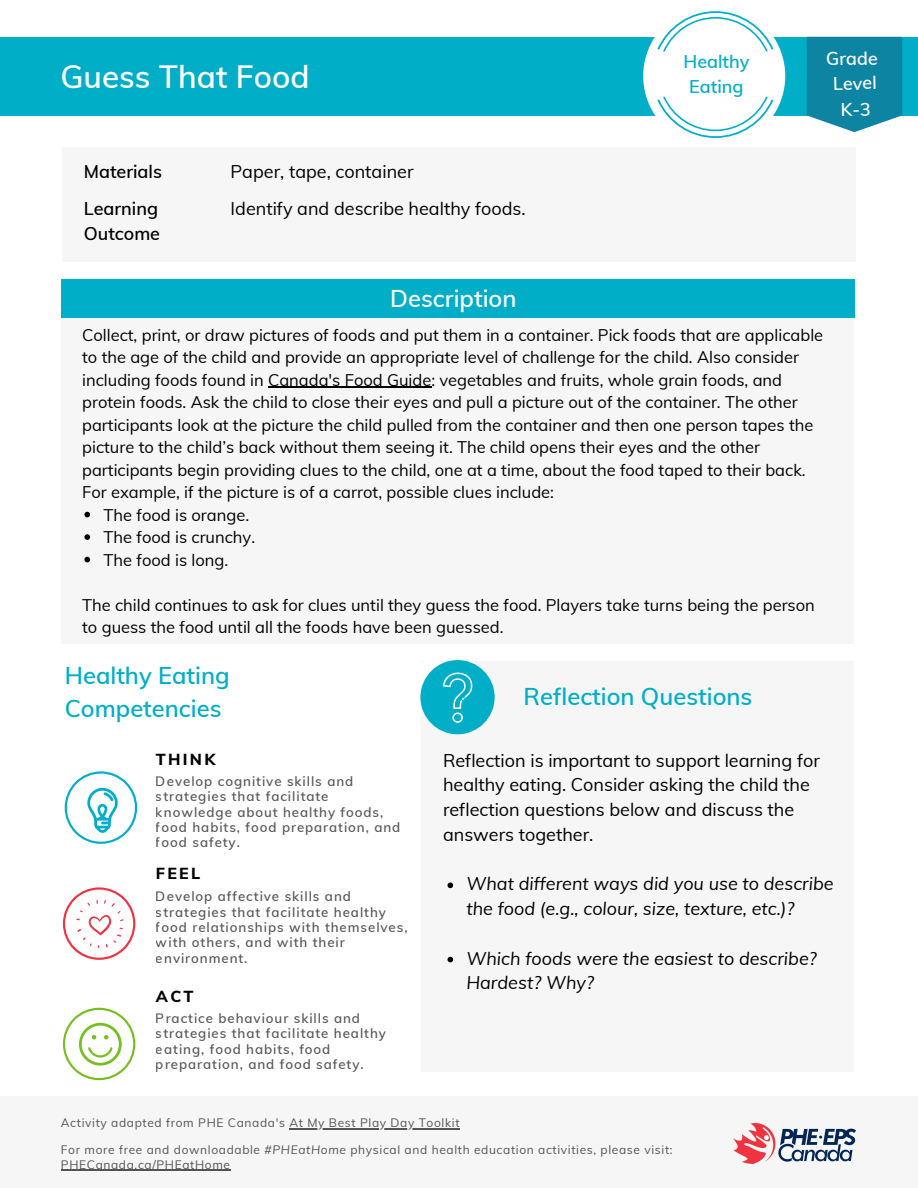
<style>
.page{position:relative;width:918px;height:1188px;background:#fff}
.page>*{position:absolute;margin:0;border:0;box-sizing:border-box;transform-origin:0 0}
.t1{font:600 31.5px "Muli";color:#fff}
.t2{font:600 23.7px/32.7px "Muli";color:#00aec7}
.t3{font:600 23.7px "Muli";color:#fff}
.t4{font:18px/24.8px "Muli";color:#000}
.t5{font:italic 18px/24.8px "Muli";color:#000}
.t6{font:600 18px/37.2px "Muli";color:#000}
.t7{font:600 18px/25px "Muli";color:#00aec7;text-align:center}
.t8{font:600 18px/25.5px "Muli";color:#fff;text-align:center}
.t9{font:16.5px/22.5px "Muli";color:#000}
.t10{font:800 16.05px "Muli";letter-spacing:.14em;color:#000}
.t11{font:600 13.35px/15.5px "Muli";letter-spacing:.07em;color:#545454}
.t12{font:12px/14.1px "Muli";letter-spacing:.055em;color:#545454}
.s1{font-style:italic}
</style>
<div class="page">
<div style="left:0;top:37px;width:918px;height:79px;background:#00aec7"></div>
<div style="left:62px;top:147px;width:794px;height:115px;background:#f6f6f6"></div>
<svg style="left:807px;top:37px;width:95px;height:95px;background:#218ea9"></svg>
<div style="left:0;top:1096px;width:918px;height:92px;background:#f6f6f6"></div>
<img style="left:734px;top:1123px;width:121px;height:41px">
<div style="left:61px;top:317px;width:793px;height:327px;background:#f6f6f6"></div>
<div style="left:61px;top:280px;width:793px;height:38px;background:#00aec7"></div>
<div style="left:422px;top:661px;width:432px;height:411px;background:#f6f6f6"></div>
<div style="left:420px;top:660px;width:75px;height:74px;background:#00aec7;border-radius:50%"></div>
<svg style="left:420px;top:660px;width:53px;height:63px"></svg>
<svg style="left:84px;top:512px;width:6px;height:5px"></svg>
<svg style="left:84px;top:534px;width:6px;height:6px"></svg>
<svg style="left:84px;top:557px;width:6px;height:5px"></svg>
<hr style="left:268px;top:387px;width:163px;height:1px;background:#000">
<svg style="left:448px;top:883px;width:5px;height:5px"></svg>
<svg style="left:448px;top:957px;width:5px;height:5px"></svg>
<hr style="left:61px;top:1170px;width:170px;height:1px;background:#545454">
<svg style="left:643px;top:11px;width:142px;height:127px"></svg>
<svg style="left:63px;top:887px;width:72px;height:73px"></svg>
<svg style="left:63px;top:1008px;width:72px;height:72px"></svg>
<svg style="left:65px;top:771px;width:72px;height:73px"></svg>
<hr style="left:289px;top:1128px;width:171px;height:1px;background:#545454">
<h1 class="t1" style="left:60px;top:56px;width:251px">Guess That Food</h1>
<p class="t6" style="left:84px;top:152px;width:80px">Materials<br>Learning</p>
<p class="t6" style="left:84px;top:214px;width:78px">Outcome</p>
<p class="t4" style="left:231px;top:152px;width:297px;line-height:37.2px">Paper, tape, container<br>Identify and describe healthy foods.</p>
<h2 class="t3" style="left:390px;top:283px;width:128px">Description</h2>
<p class="t7" style="left:683px;top:49px;width:67px">Healthy<br>Eating</p>
<p class="t8" style="left:826px;top:46px;width:53px;rotate:-1deg">Grade<br>Level<br>K-3</p>
<p class="t9" style="left:82px;top:323px;width:743px">Collect, print, or draw pictures of foods and put them in a container. Pick foods that are applicable to the age of the child and provide an appropriate level of challenge for the child. Also consider including foods found in Canada's Food Guide: vegetables and fruits, whole grain foods, and protein foods. Ask the child to close their eyes and pull a picture out of the container. The other participants look at the picture the child pulled from the container and then one person tapes the picture to the child’s back without them seeing it. The child opens their eyes and the other participants begin providing clues to the child, one at a time, about the food taped to their back.<br>For example, if the picture is of a carrot, possible clues include:</p>
<p class="t9" style="left:104px;top:503px;width:153px">The food is orange.<br>The food is crunchy.<br>The food is long.</p>
<p class="t9" style="left:82px;top:593px;width:734px">The child continues to ask for clues until they guess the food. Players take turns being the person to guess the food until all the foods have been guessed.</p>
<h2 class="t2" style="left:65px;top:659px;width:167px">Healthy Eating<br>Competencies</h2>
<p class="t10" style="left:156px;top:748px;width:61px">THINK</p>
<p class="t11" style="left:156px;top:773px;width:246px">Develop cognitive skills and strategies that facilitate knowledge about healthy foods, food habits, food preparation, and food safety.</p>
<p class="t10" style="left:156px;top:863px;width:46px">FEEL</p>
<p class="t11" style="left:156px;top:888px;width:253px">Develop affective skills and strategies that facilitate healthy food relationships with themselves, with others, and with their environment.</p>
<p class="t10" style="left:156px;top:985px;width:39px">ACT</p>
<p class="t11" style="left:156px;top:1010px;width:232px">Practice behaviour skills and strategies that facilitate healthy eating, food habits, food preparation, and food safety.</p>
<h2 class="t2" style="left:524px;top:680px;width:230px">Reflection Questions</h2>
<p class="t4" style="left:443px;top:747px;width:378px">Reflection is important to support learning for healthy eating. Consider asking the child the reflection questions below and discuss the answers together.</p>
<p class="t5" style="left:466px;top:871px;width:369px">What different ways did you use to describe the food (e.g., colour, size, texture, etc.)?</p>
<p class="t5" style="left:466px;top:945px;width:352px">Which foods were the easiest to describe?<br>Hardest? Why?</p>
<p class="t12" style="left:61px;top:1116px;width:400px">Activity adapted from PHE Canada's At My Best Play Day Toolkit</p>
<p class="t12" style="left:61px;top:1143px;width:613px">For more free and downloadable <span class="s1">#PHEatHome</span> physical and health education activities, please visit:<br>PHECanada.ca/PHEatHome</p>
</div>
